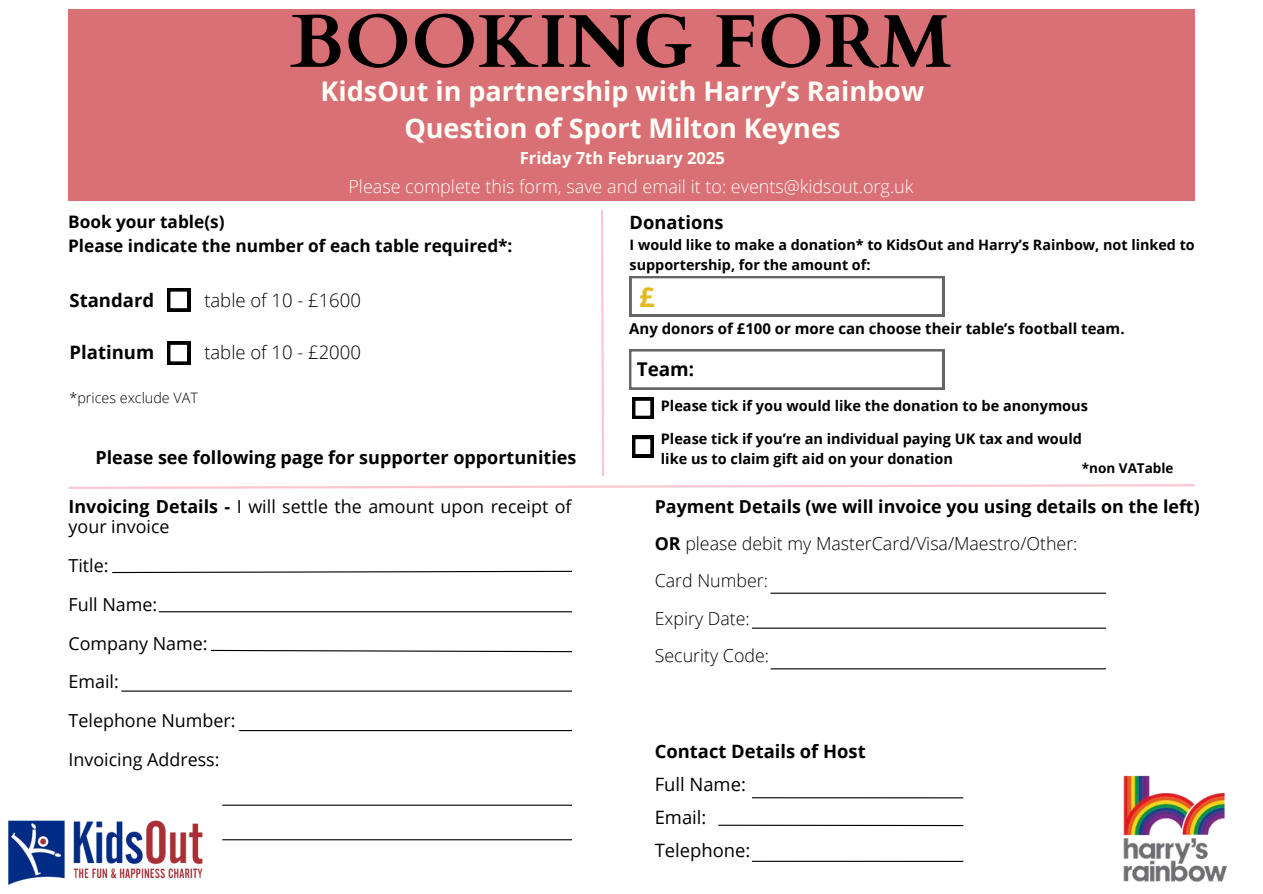
<style>
.page{position:relative;width:1263px;height:894px;background:#fff}
.page>*{position:absolute;margin:0;border:0;box-sizing:border-box;transform-origin:0 0}
.t1{font:700 74.85px "Cardo";color:#000}
.t2{font:700 27.3px "Open Sans";color:#e1bb21}
.t3{font:700 27px/37.2px "Open Sans";color:#fffef7;text-align:center}
.t4{font:700 18.9px "Open Sans";color:#000}
.t5{font:700 18.6px "Open Sans";color:#000}
.t6{font:300 18.45px "Open Sans";color:#000}
.t7{font:18.45px "Open Sans";color:#000}
.t8{font:700 18.45px "Open Sans";color:#000}
.t9{font:700 18.3px "Open Sans";color:#000}
.t10{font:300 18px "Open Sans";color:#fffef7}
.t11{font:700 18px "Open Sans";color:#000}
.t12{font:300 17.85px/37px "Open Sans";color:#000}
.t13{font:17.85px/19.4px "Open Sans";color:#000}
.t14{font:700 17.25px/23.7px "Open Sans";color:#000}
.t15{font:700 16.65px "Open Sans";color:#fffef7}
.t16{font:700 15px "Open Sans";color:#000}
.t17{font:700 14.55px/20.2px "Open Sans";color:#000}
.t18{font:700 14.4px/19.5px "Open Sans";color:#000}
.t19{font:300 14.4px "Open Sans";color:#000}
.t20{font:700 13.5px "Open Sans";color:#000}
.s1{font-weight:700}
</style>
<div class="page">
<div style="left:68px;top:9px;width:1127px;height:192px;background:#d97076"></div>
<img style="left:8px;top:820px;width:195px;height:65px">
<svg style="left:112px;top:570px;width:460px;height:3px"></svg>
<hr style="left:159px;top:611px;width:413px;height:1px;background:#000">
<svg style="left:210px;top:649px;width:362px;height:3px"></svg>
<hr style="left:121px;top:690px;width:451px;height:1px;background:#000">
<hr style="left:239px;top:729px;width:333px;height:2px;background:#000">
<hr style="left:222px;top:804px;width:350px;height:1px;background:#000">
<hr style="left:222px;top:839px;width:350px;height:1px;background:#000">
<hr style="left:770px;top:592px;width:336px;height:1px;background:#000">
<hr style="left:752px;top:627px;width:354px;height:1px;background:#000">
<hr style="left:752px;top:797px;width:211px;height:1px;background:#000">
<hr style="left:718px;top:824px;width:245px;height:1px;background:#000">
<hr style="left:752px;top:860px;width:211px;height:1px;background:#000">
<hr style="left:770px;top:668px;width:336px;height:1px;background:#000">
<svg style="left:68px;top:209px;width:1127px;height:280px"></svg>
<img style="left:1123px;top:775px;width:105px;height:107px">
<p class="t1" style="left:290px;top:-7px;width:663px">BOOKING FORM</p>
<h5 class="t3" style="left:321px;top:72px;width:605px">KidsOut in partnership with Harry’s Rainbow<br>Question of Sport Milton Keynes</h5>
<h5 class="t15" style="left:520px;top:146px;width:207px">Friday 7th February 2025</h5>
<h3 class="t10" style="left:348px;top:174px;width:567px">Please complete this form, save and email it to: events@kidsout.org.uk</h3>
<h4 class="t14" style="left:68px;top:210px;width:446px">Book your table(s)<br>Please indicate the number of each table required*:</h4>
<h4 class="t5" style="left:70px;top:287px;width:86px">Standard</h4>
<h4 class="t5" style="left:70px;top:338px;width:86px">Platinum</h4>
<h4 class="t6" style="left:204px;top:287px;width:158px">table of 10 - £1600</h4>
<h4 class="t6" style="left:204px;top:339px;width:158px">table of 10 - £2000</h4>
<p class="t19" style="left:70px;top:387px;width:130px">*prices exclude VAT</p>
<h3 class="t11" style="left:95px;top:445px;width:482px">Please see following page for supporter opportunities</h3>
<h2 class="t13" style="left:69px;top:496px;width:505px"><span class="s1">Invoicing Details -</span> I will settle the amount upon receipt of your invoice</h2>
<h4 class="t13" style="left:69px;top:555px;width:42px">Title:</h4>
<h3 class="t13" style="left:69px;top:594px;width:90px">Full Name:</h3>
<p class="t13" style="left:69px;top:632px;width:141px">Company Name:</p>
<h3 class="t13" style="left:69px;top:671px;width:52px">Email:</h3>
<h3 class="t13" style="left:69px;top:710px;width:168px">Telephone Number:</h3>
<h4 class="t13" style="left:69px;top:749px;width:152px">Invoicing Address:</h4>
<p class="t9" style="left:630px;top:210px;width:95px">Donations</p>
<p class="t18" style="left:630px;top:235px;width:567px">I would like to make a donation* to KidsOut and Harry’s Rainbow, not linked to supportership, for the amount of:</p>
<h5 class="t2" style="left:639px;top:277px;width:17px">£</h5>
<p class="t16" style="left:629px;top:318px;width:497px">Any donors of £100 or more can choose their table’s football team.</p>
<h4 class="t4" style="left:637px;top:355px;width:59px">Team:</h4>
<h5 class="t17" style="left:661px;top:395px;width:429px">Please tick if you would like the donation to be anonymous</h5>
<h5 class="t17" style="left:661px;top:428px;width:423px">Please tick if you’re an individual paying UK tax and would like us to claim gift aid on your donation</h5>
<h4 class="t20" style="left:1082px;top:458px;width:93px">*non VATable</h4>
<h5 class="t12" style="left:655px;top:487px;width:546px"><span class="s1">Payment Details (we will invoice you using details on the left)<br>OR</span> please debit my MasterCard/Visa/Maestro/Other:<br>Card Number:<br>Expiry Date:<br>Security Code:</h5>
<h4 class="t8" style="left:655px;top:738px;width:213px">Contact Details of Host</h4>
<p class="t7" style="left:655px;top:771px;width:93px">Full Name:</p>
<p class="t7" style="left:655px;top:804px;width:53px">Email:</p>
<h3 class="t7" style="left:655px;top:837px;width:97px">Telephone:</h3>
</div>
